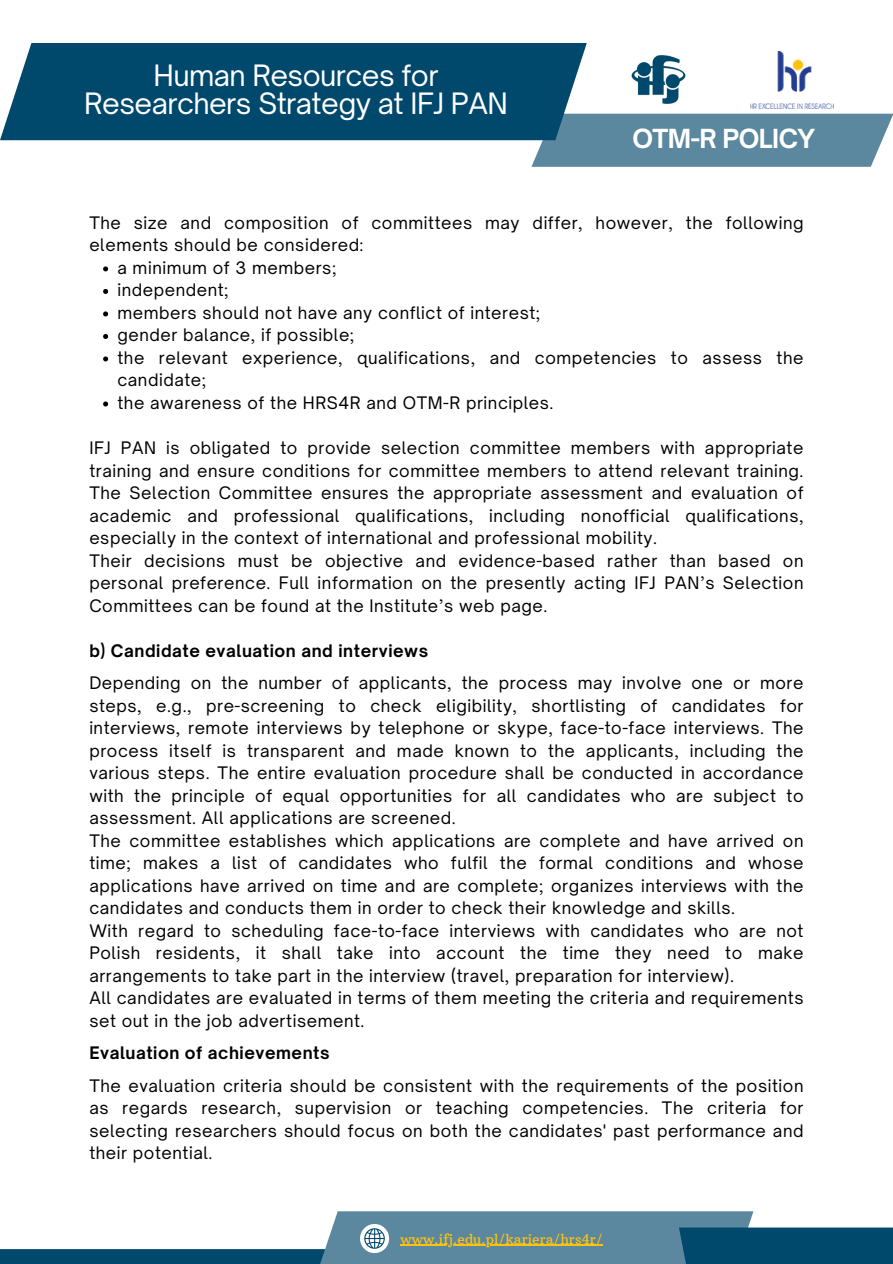
<style>
.page{position:relative;width:893px;height:1264px;background:#fff}
.page>*{position:absolute;margin:0;border:0;box-sizing:border-box;transform-origin:0 0}
.t1{font:28.2px/28.2px "Open Sauce One";letter-spacing:-.02em;color:#fff;text-align:center}
.t2{font:700 25.2px "Open Sauce One";letter-spacing:-.02em;color:#fff}
.t3{font:16.5px/22.5px "Open Sauce One";letter-spacing:.035em;color:#000}
.t4{font:700 16.5px "Open Sauce One";letter-spacing:.035em;color:#000}
.t5{font:13.65px "Arbutus Slab";color:#ffc20e}
</style>
<div class="page">
<div style="left:0;top:1248px;width:539px;height:15px;background:#00496c"></div>
<div style="left:296px;top:1211px;width:457px;height:52px;background:#5b889e"></div>
<div style="left:679px;top:1227px;width:213px;height:36px;background:#00496c"></div>
<svg style="left:360px;top:1224px;width:29px;height:28px"></svg>
<hr style="left:400px;top:1244px;width:202px;height:1px;background:#ffc20e">
<img style="left:631px;top:55px;width:55px;height:49px">
<div style="left:531px;top:114px;width:361px;height:53px;background:#5b889e"></div>
<div style="left:0;top:43px;width:586px;height:97px;background:#00496c"></div>
<img style="left:750px;top:52px;width:83px;height:56px">
<svg style="left:103px;top:266px;width:5px;height:5px"></svg>
<svg style="left:103px;top:289px;width:5px;height:5px"></svg>
<svg style="left:103px;top:311px;width:5px;height:5px"></svg>
<svg style="left:103px;top:334px;width:5px;height:5px"></svg>
<svg style="left:103px;top:356px;width:5px;height:5px"></svg>
<svg style="left:103px;top:401px;width:5px;height:5px"></svg>
<h1 class="t1" style="left:84px;top:61px;width:425px">Human Resources for<br>Researchers Strategy at IFJ PAN</h1>
<h2 class="t2" style="left:632px;top:123px;width:184px">OTM-R POLICY</h2>
<p class="t3" style="left:89px;top:211px;width:715px">The size and composition of committees may differ, however, the following</p>
<p class="t3" style="left:89px;top:234px;width:275px">elements should be considered:</p>
<p class="t3" style="left:117px;top:256px;width:220px">a minimum of 3 members;</p>
<p class="t3" style="left:117px;top:279px;width:113px">independent;</p>
<p class="t3" style="left:117px;top:301px;width:424px">members should not have any conflict of interest;</p>
<p class="t3" style="left:117px;top:324px;width:238px">gender balance, if possible;</p>
<p class="t3" style="left:117px;top:346px;width:687px">the relevant experience, qualifications, and competencies to assess the</p>
<p class="t3" style="left:117px;top:369px;width:90px">candidate;</p>
<p class="t3" style="left:117px;top:391px;width:437px">the awareness of the HRS4R and OTM-R principles.</p>
<p class="t3" style="left:89px;top:436px;width:715px">IFJ PAN is obligated to provide selection committee members with appropriate training and ensure conditions for committee members to attend relevant training.<br>The Selection Committee ensures the appropriate assessment and evaluation of academic and professional qualifications, including nonofficial qualifications, especially in the context of international and professional mobility.<br>Their decisions must be objective and evidence-based rather than based on personal preference. Full information on the presently acting IFJ PAN’s Selection Committees can be found at the Institute’s web page.</p>
<p class="t4" style="left:89px;top:640px;width:340px">b) Candidate evaluation and interviews</p>
<p class="t3" style="left:89px;top:671px;width:715px">Depending on the number of applicants, the process may involve one or more steps, e.g., pre-screening to check eligibility, shortlisting of candidates for interviews, remote interviews by telephone or skype, face-to-face interviews. The process itself is transparent and made known to the applicants, including the various steps. The entire evaluation procedure shall be conducted in accordance with the principle of equal opportunities for all candidates who are subject to assessment. All applications are screened.<br>The committee establishes which applications are complete and have arrived on time; makes a list of candidates who fulfil the formal conditions and whose applications have arrived on time and are complete; organizes interviews with the candidates and conducts them in order to check their knowledge and skills.<br>With regard to scheduling face-to-face interviews with candidates who are not Polish residents, it shall take into account the time they need to make arrangements to take part in the interview (travel, preparation for interview).<br>All candidates are evaluated in terms of them meeting the criteria and requirements set out in the job advertisement.</p>
<p class="t4" style="left:89px;top:1042px;width:242px">Evaluation of achievements</p>
<p class="t3" style="left:89px;top:1074px;width:715px;text-align:justify">The evaluation criteria should be consistent with the requirements of the position as regards research, supervision or teaching competencies. The criteria for selecting researchers should focus on both the candidates' past performance and their potential.</p>
<p class="t5" style="left:400px;top:1230px;width:204px">www.ifj.edu.pl/kariera/hrs4r/</p>
</div>
